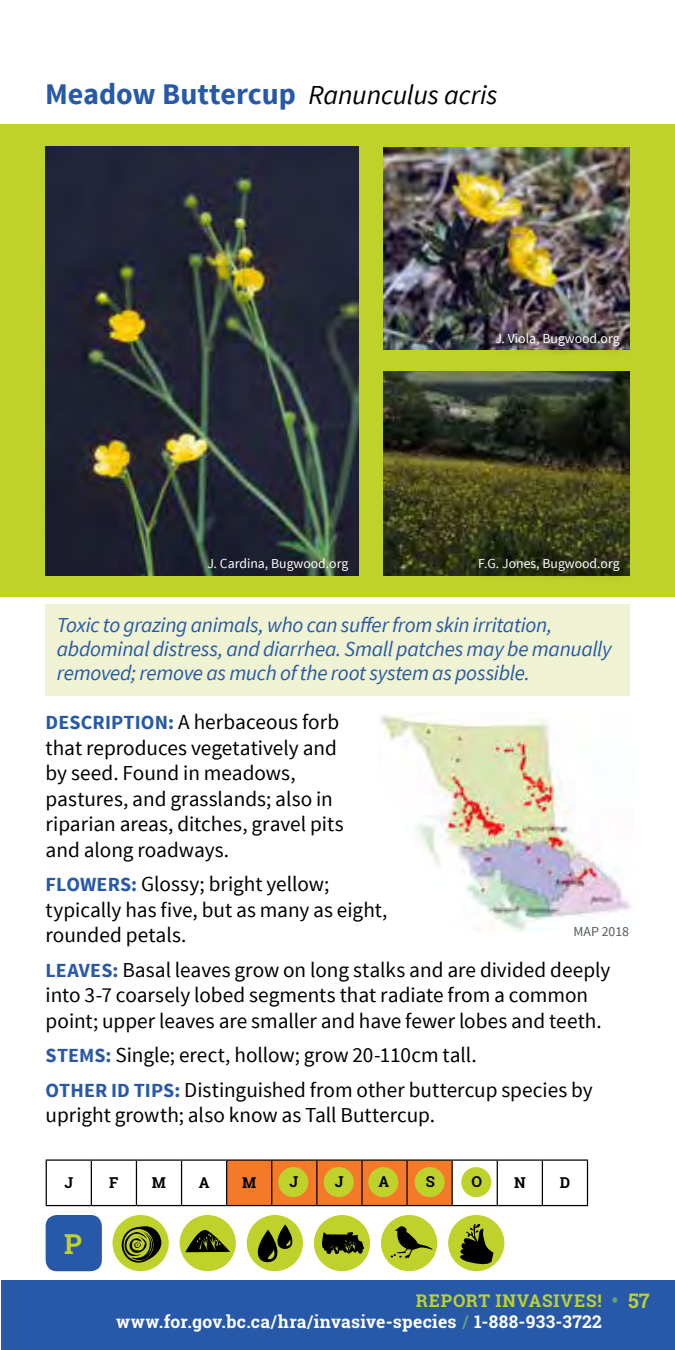
<style>
.page{position:relative;width:675px;height:1350px;background:#fff}
.page>*{position:absolute;margin:0;border:0;box-sizing:border-box;transform-origin:0 0}
.t1{font:700 30px "Source Sans Pro";color:#2759a8}
.t2{font:700 27.5px "Roboto Slab";color:#bfd22b}
.t3{font:21.25px/25.5px "Source Sans Pro";color:#000}
.t4{font:italic 21.25px/23.8px "Source Sans Pro";letter-spacing:-.015em;color:#2759a8}
.t5{font:700 20px "Roboto Slab";color:#bfd22b}
.t6{font:700 17.5px/21px "Roboto Slab";letter-spacing:.02em;color:#fff;text-align:right}
.t7{font:700 15px "Roboto Slab";color:#000}
.t8{font:13.75px "Source Sans Pro";color:#fff}
.t9{font:13.75px "Source Sans Pro";color:#58595b}
.s1{font-weight:400;font-style:italic;font-size:27.5px;color:#000}
.s2{font-weight:700;font-size:20px;color:#2759a8}
.s3{color:#bfd22b}
.s4{color:#63a37b}
</style>
<div class="page">
<div style="left:1px;top:1280px;width:674px;height:70px;background:#2759a8"></div>
<hr style="left:0;top:124px;width:1px;height:473px;background:#bfd22b">
<div style="left:1px;top:124px;width:674px;height:473px;background:#bfd22b"></div>
<img style="left:383px;top:147px;width:247px;height:203px">
<img style="left:46px;top:146px;width:312px;height:430px">
<div style="left:46px;top:605px;width:584px;height:91px;background:#eff3d3"></div>
<img style="left:380px;top:713px;width:252px;height:219px">
<div style="left:227px;top:1161px;width:225px;height:44px;background:#f47929"></div>
<hr style="left:46px;top:1159px;width:45px;height:2px;background:#000">
<hr style="left:46px;top:1161px;width:1px;height:44px;background:#000">
<hr style="left:91px;top:1159px;width:45px;height:2px;background:#000">
<hr style="left:91px;top:1161px;width:1px;height:44px;background:#000">
<hr style="left:136px;top:1159px;width:46px;height:2px;background:#000">
<hr style="left:136px;top:1161px;width:1px;height:44px;background:#000">
<hr style="left:182px;top:1159px;width:45px;height:2px;background:#000">
<hr style="left:181px;top:1161px;width:1px;height:44px;background:#000">
<hr style="left:227px;top:1159px;width:45px;height:2px;background:#000">
<hr style="left:226px;top:1161px;width:1px;height:44px;background:#000">
<hr style="left:272px;top:1159px;width:45px;height:2px;background:#000">
<hr style="left:271px;top:1161px;width:1px;height:44px;background:#000">
<hr style="left:317px;top:1159px;width:45px;height:2px;background:#000">
<hr style="left:316px;top:1161px;width:2px;height:44px;background:#000">
<hr style="left:362px;top:1159px;width:45px;height:2px;background:#000">
<hr style="left:361px;top:1161px;width:2px;height:44px;background:#000">
<hr style="left:407px;top:1159px;width:45px;height:2px;background:#000">
<hr style="left:406px;top:1161px;width:2px;height:44px;background:#000">
<hr style="left:452px;top:1159px;width:45px;height:2px;background:#000">
<hr style="left:452px;top:1161px;width:1px;height:44px;background:#000">
<hr style="left:497px;top:1159px;width:45px;height:2px;background:#000">
<hr style="left:497px;top:1161px;width:1px;height:44px;background:#000">
<hr style="left:542px;top:1159px;width:46px;height:2px;background:#000">
<hr style="left:542px;top:1161px;width:1px;height:44px;background:#000">
<hr style="left:587px;top:1161px;width:1px;height:44px;background:#000">
<hr style="left:46px;top:1205px;width:45px;height:1px;background:#000">
<hr style="left:91px;top:1205px;width:45px;height:1px;background:#000">
<hr style="left:136px;top:1205px;width:46px;height:1px;background:#000">
<hr style="left:182px;top:1205px;width:45px;height:1px;background:#000">
<hr style="left:227px;top:1205px;width:45px;height:1px;background:#000">
<hr style="left:272px;top:1205px;width:45px;height:1px;background:#000">
<hr style="left:317px;top:1205px;width:45px;height:1px;background:#000">
<hr style="left:362px;top:1205px;width:45px;height:1px;background:#000">
<hr style="left:407px;top:1205px;width:45px;height:1px;background:#000">
<hr style="left:452px;top:1205px;width:45px;height:1px;background:#000">
<hr style="left:497px;top:1205px;width:45px;height:1px;background:#000">
<hr style="left:542px;top:1205px;width:46px;height:1px;background:#000">
<div style="left:324px;top:1167px;width:30px;height:30px;background:#bfd22b;border-radius:50%"></div>
<div style="left:278px;top:1167px;width:30px;height:30px;background:#bfd22b;border-radius:50%"></div>
<div style="left:368px;top:1167px;width:30px;height:30px;background:#bfd22b;border-radius:50%"></div>
<div style="left:415px;top:1167px;width:30px;height:30px;background:#bfd22b;border-radius:50%"></div>
<img style="left:383px;top:371px;width:247px;height:205px">
<div style="left:485px;top:322px;width:147px;height:37px;background:#000;opacity:.75"></div>
<div style="left:467px;top:547px;width:165px;height:37px;background:#000;opacity:.75"></div>
<div style="left:46px;top:1215px;width:56px;height:56px;background:#2759a8;border-radius:11px"></div>
<div style="left:381px;top:1215px;width:56px;height:56px;background:#bfd22b;border-radius:50%"></div>
<svg style="left:391px;top:1226px;width:42px;height:33px"></svg>
<div style="left:448px;top:1215px;width:56px;height:56px;background:#bfd22b;border-radius:50%"></div>
<svg style="left:460px;top:1224px;width:34px;height:40px"></svg>
<div style="left:314px;top:1215px;width:56px;height:56px;background:#bfd22b;border-radius:50%"></div>
<svg style="left:322px;top:1232px;width:42px;height:22px"></svg>
<div style="left:180px;top:1215px;width:56px;height:56px;background:#bfd22b;border-radius:50%"></div>
<svg style="left:185px;top:1230px;width:45px;height:22px"></svg>
<div style="left:112px;top:1215px;width:57px;height:56px;background:#bfd22b;border-radius:50%"></div>
<svg style="left:122px;top:1226px;width:39px;height:37px"></svg>
<div style="left:247px;top:1215px;width:56px;height:56px;background:#bfd22b;border-radius:50%"></div>
<svg style="left:258px;top:1224px;width:35px;height:38px"></svg>
<div style="left:461px;top:1167px;width:30px;height:30px;background:#bfd22b;border-radius:50%"></div>
<h1 class="t1" style="left:45px;top:75px;width:454px">Meadow Buttercup <span class="s1">Ranunculus acris</span></h1>
<p class="t8" style="left:207px;top:555px;width:142px">J. Cardina, Bugwood.org</p>
<p class="t8" style="left:495px;top:330px;width:126px">J. Viola, Bugwood.org</p>
<p class="t8" style="left:478px;top:555px;width:143px">F.G. Jones, Bugwood.org</p>
<p class="t4" style="left:57px;top:613px;width:556px">Toxic to grazing animals, who can suffer from skin irritation, abdominal distress, and diarrhea. Small patches may be manually removed; remove as much of the root system as possible.</p>
<p class="t3" style="left:46px;top:710px;width:300px"><span class="s2">DESCRIPTION:</span> A herbaceous forb that reproduces vegetatively and by seed. Found in meadows, pastures, and grasslands; also in riparian areas, ditches, gravel pits and along roadways.</p>
<p class="t3" style="left:46px;top:872px;width:343px"><span class="s2">FLOWERS:</span> Glossy; bright yellow; typically has five, but as many as eight, rounded petals.</p>
<p class="t3" style="left:46px;top:957px;width:566px"><span class="s2">LEAVES:</span> Basal leaves grow on long stalks and are divided deeply into 3-7 coarsely lobed segments that radiate from a common point; upper leaves are smaller and have fewer lobes and teeth.</p>
<p class="t3" style="left:46px;top:1038px;width:549px;line-height:34.5px"><span class="s2">STEMS:</span> Single; erect, hollow; grow 20-110cm tall.<br><span class="s2">OTHER ID TIPS:</span> Distinguished from other buttercup species by</p>
<p class="t3" style="left:46px;top:1103px;width:391px">upright growth; also know as Tall Buttercup.</p>
<p class="t9" style="left:574px;top:923px;width:57px">MAP 2018</p>
<p class="t7" style="left:290px;top:1171px;width:10px">J</p>
<p class="t7" style="left:335px;top:1171px;width:10px">J</p>
<p class="t7" style="left:379px;top:1171px;width:12px">A</p>
<p class="t7" style="left:426px;top:1171px;width:11px">S</p>
<p class="t7" style="left:472px;top:1171px;width:12px">O</p>
<p class="t7" style="left:64px;top:1173px;width:10px">J</p>
<p class="t7" style="left:109px;top:1173px;width:11px">F</p>
<p class="t7" style="left:152px;top:1173px;width:16px">M</p>
<p class="t7" style="left:199px;top:1173px;width:12px">A</p>
<p class="t7" style="left:242px;top:1173px;width:16px">M</p>
<p class="t7" style="left:469px;top:1173px;width:12px">O</p>
<p class="t7" style="left:514px;top:1173px;width:13px">N</p>
<p class="t7" style="left:560px;top:1173px;width:12px">D</p>
<p class="t2" style="left:64px;top:1225px;width:19px">P</p>
<p class="t6" style="left:116px;top:1290px;width:487px"><span class="s3">REPORT INVASIVES! </span>www.for.gov.bc.ca/hra/invasive-species <span class="s4">/</span> 1-888-933-3722</p>
<p class="t5" style="left:611px;top:1287px;width:40px"><span class="s4">•</span> 57</p>
</div>
